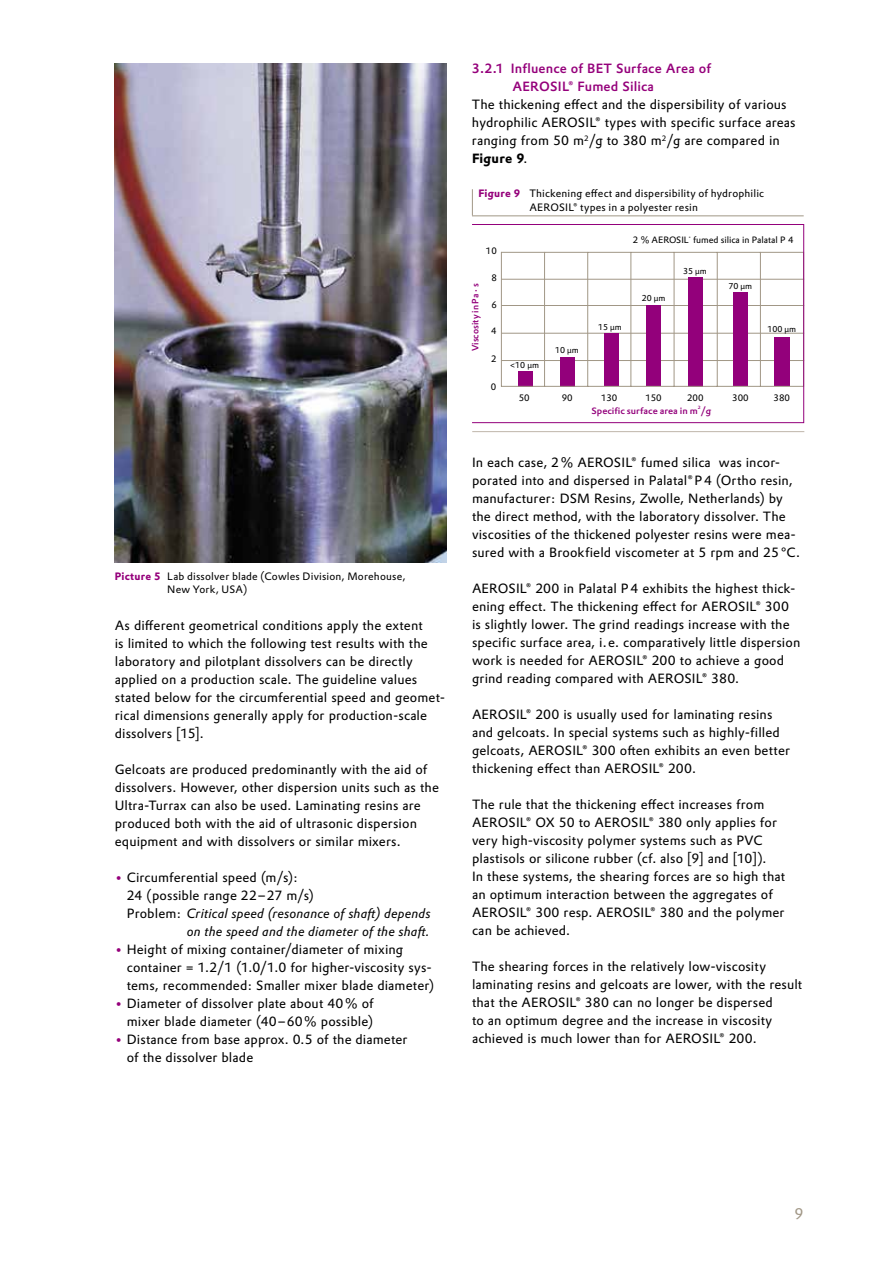
<style>
.page{position:relative;width:893px;height:1263px;background:#fff}
.page>*{position:absolute;margin:0;border:0;box-sizing:border-box;transform-origin:0 0}
.t1{font:15px "DTL Prokyon TOT";color:#a19786}
.t2{font:13.2px/18px "Evonik Prokyon";letter-spacing:.01em;color:#000}
.t3{font:italic 13.2px "Evonik Prokyon";letter-spacing:.005em;color:#000}
.t4{font:500 13.2px/18px "Evonik Prokyon";letter-spacing:.015em;color:#95007b}
.t5{font:10.5px/13.5px "Evonik Prokyon";letter-spacing:.02em;color:#000}
.t6{font:9.15px "Evonik Prokyon";letter-spacing:-.005em;color:#000}
.t7{font:9px "Evonik Prokyon";letter-spacing:-.005em;color:#000}
.t8{font:9px "DTL Prokyon TPRO Medium Regula";color:#93007b;scale:1.05 1}
.t9{font:9px "DTL Prokyon TPRO Medium Regula";color:#93007b}
.t10{font:8.4px "Evonik Prokyon";letter-spacing:-.005em;color:#000}
.t11{font:4.5px "Evonik Prokyon";color:#000}
.t12{font:4.5px "DTL Prokyon TPRO Medium Regula";color:#93007b;scale:1.05 1}
.s1{font-weight:700;color:#95007b}
.s2{font-weight:500;color:#95007b}
.s3{font-style:normal}
.s4{font-weight:700}
.s5{font-family:"Myriad Pro"}
</style>
<div class="page">
<img style="left:115px;top:63px;width:331px;height:500px">
<svg style="left:472px;top:189px;width:1px;height:26px"></svg>
<hr style="left:472px;top:215px;width:332px;height:1px;background:#a19786">
<hr style="left:472px;top:431px;width:332px;height:1px;background:#bfb6aa">
<svg style="left:472px;top:224px;width:332px;height:199px"></svg>
<p class="t5" style="left:167px;top:569px;width:240px;text-indent:-52px"><span class="s1">Picture 5</span> Lab dissolver blade (Cowles Division, Morehouse,<br>New York, USA)</p>
<p class="t2" style="left:115px;top:616px;width:332px">As different geometrical conditions apply the extent<br>is limited to which the following test results with the laboratory and pilotplant dissolvers can be directly applied on a production scale. The guideline values stated below for the circumferential speed and geomet&shy;rical dimensions generally apply for production-scale dissolvers [15].</p>
<p class="t2" style="left:115px;top:760px;width:326px">Gelcoats are produced predominantly with the aid of dissolvers. However, other dispersion units such as the Ultra-Turrax can also be used. Laminating resins are produced both with the aid of ultrasonic dispersion equipment and with dissolvers or similar mixers.</p>
<p class="t2" style="left:115px;top:867px;width:185px"><span class="s2">•</span> Circumferential speed (m/s):</p>
<p class="t2" style="left:127px;top:885px;width:189px">24 (possible range 22–27 m/s)</p>
<p class="t3" style="left:127px;top:903px;width:305px"><span class="s3">Problem:</span> Critical speed (resonance of shaft) depends</p>
<p class="t3" style="left:187px;top:921px;width:244px">on the speed and the diameter of the shaft.</p>
<p class="t2" style="left:127px;top:939px;width:309px;text-indent:-12px"><span class="s2">•</span> Height of mixing container/diameter of mixing container = 1.2/1 (1.0/1.0 for higher-viscosity sys&shy;tems, recommended: Smaller mixer blade diameter)</p>
<p class="t2" style="left:115px;top:993px;width:260px;text-align:right"><span class="s2">•</span> Diameter of dissolver plate about 40% of mixer blade diameter (40–60% possible)</p>
<p class="t2" style="left:127px;top:1029px;width:282px;text-indent:-12px"><span class="s2">•</span> Distance from base approx. 0.5 of the diameter of the dissolver blade</p>
<p class="t4" style="left:512px;top:58px;width:200px;text-indent:-41px">3.2.1 Influence of BET Surface Area of<br>AEROSIL® Fumed Silica</p>
<p class="t2" style="left:472px;top:94px;width:325px">The thickening effect and the dispersibility of various hydrophilic AEROSIL® types with specific surface areas ranging from 50 m<sup>2</sup>/g to 380 m<sup>2</sup>/g are compared in <span class="s4">Figure 9</span>.</p>
<p class="t5" style="left:529px;top:186px;width:236px;text-indent:-51px"><span class="s1">Figure 9</span> Thickening effect and dispersibility of hydrophilic<br>AEROSIL® types in a polyester resin</p>
<p class="t6" style="left:486px;top:245px;width:12px">10</p>
<p class="t6" style="left:491px;top:272px;width:7px">8</p>
<p class="t9" style="left:469px;top:351px;width:69px;rotate:-90deg">Viscosity in Pa . s</p>
<p class="t6" style="left:491px;top:299px;width:7px">6</p>
<p class="t6" style="left:491px;top:325px;width:7px">4</p>
<p class="t6" style="left:491px;top:352px;width:7px">2</p>
<p class="t6" style="left:491px;top:381px;width:7px">0</p>
<p class="t7" style="left:633px;top:234px;width:162px">2 % AEROSIL fumed silica in Palatal P 4</p>
<p class="t11" style="left:689px;top:235px;width:3px">®</p>
<p class="t10" style="left:510px;top:360px;width:30px">&lt;10 <span class="s5">µ</span>m</p>
<p class="t10" style="left:555px;top:345px;width:25px">10 <span class="s5">µ</span>m</p>
<p class="t10" style="left:598px;top:322px;width:25px">15 <span class="s5">µ</span>m</p>
<p class="t10" style="left:642px;top:292px;width:25px">20 <span class="s5">µ</span>m</p>
<p class="t10" style="left:683px;top:265px;width:25px">35 <span class="s5">µ</span>m</p>
<p class="t10" style="left:728px;top:281px;width:25px">70 <span class="s5">µ</span>m</p>
<p class="t10" style="left:767px;top:323px;width:30px">100 <span class="s5">µ</span>m</p>
<p class="t6" style="left:519px;top:391px;width:12px">50</p>
<p class="t6" style="left:562px;top:391px;width:12px">90</p>
<p class="t6" style="left:601px;top:391px;width:18px">130</p>
<p class="t6" style="left:645px;top:392px;width:18px">150</p>
<p class="t6" style="left:687px;top:391px;width:18px">200</p>
<p class="t6" style="left:732px;top:391px;width:18px">300</p>
<p class="t6" style="left:774px;top:391px;width:18px">380</p>
<p class="t12" style="left:698px;top:404px;width:4px">2</p>
<p class="t8" style="left:591px;top:404px;width:116px">Specific surface area in m /g</p>
<p class="t2" style="left:472px;top:453px;width:330px">In each case, 2% AEROSIL® fumed silica was incor&shy;porated into and dispersed in Palatal®P4 (Ortho resin, manufacturer: DSM Resins, Zwolle, Netherlands) by the direct method, with the laboratory dissolver. The viscosities of the thickened polyester resins were mea&shy;sured with a Brookfield viscometer at 5 rpm and 25°C.</p>
<p class="t2" style="left:472px;top:579px;width:330px">AEROSIL® 200 in Palatal P4 exhibits the highest thick&shy;ening effect. The thickening effect for AEROSIL® 300 is slightly lower. The grind readings increase with the specific surface area, i.e. comparatively little dispersion work is needed for AEROSIL® 200 to achieve a good grind reading compared with AEROSIL® 380.</p>
<p class="t2" style="left:472px;top:705px;width:320px">AEROSIL® 200 is usually used for laminating resins and gelcoats. In special systems such as highly-filled gelcoats, AEROSIL® 300 often exhibits an even better thickening effect than AEROSIL® 200.</p>
<p class="t2" style="left:472px;top:795px;width:315px">The rule that the thickening effect increases from AEROSIL® OX 50 to AEROSIL® 380 only applies for very high-viscosity polymer systems such as PVC plastisols or silicone rubber (cf. also [9] and [10]).<br>In these systems, the shearing forces are so high that an optimum interaction between the aggregates of AEROSIL® 300 resp. AEROSIL® 380 and the polymer can be achieved.</p>
<p class="t2" style="left:472px;top:957px;width:332px">The shearing forces in the relatively low-viscosity laminating resins and gelcoats are lower, with the result that the AEROSIL® 380 can no longer be dispersed<br>to an optimum degree and the increase in viscosity achieved is much lower than for AEROSIL® 200.</p>
<p class="t1" style="left:795px;top:1204px;width:11px">9</p>
</div>
